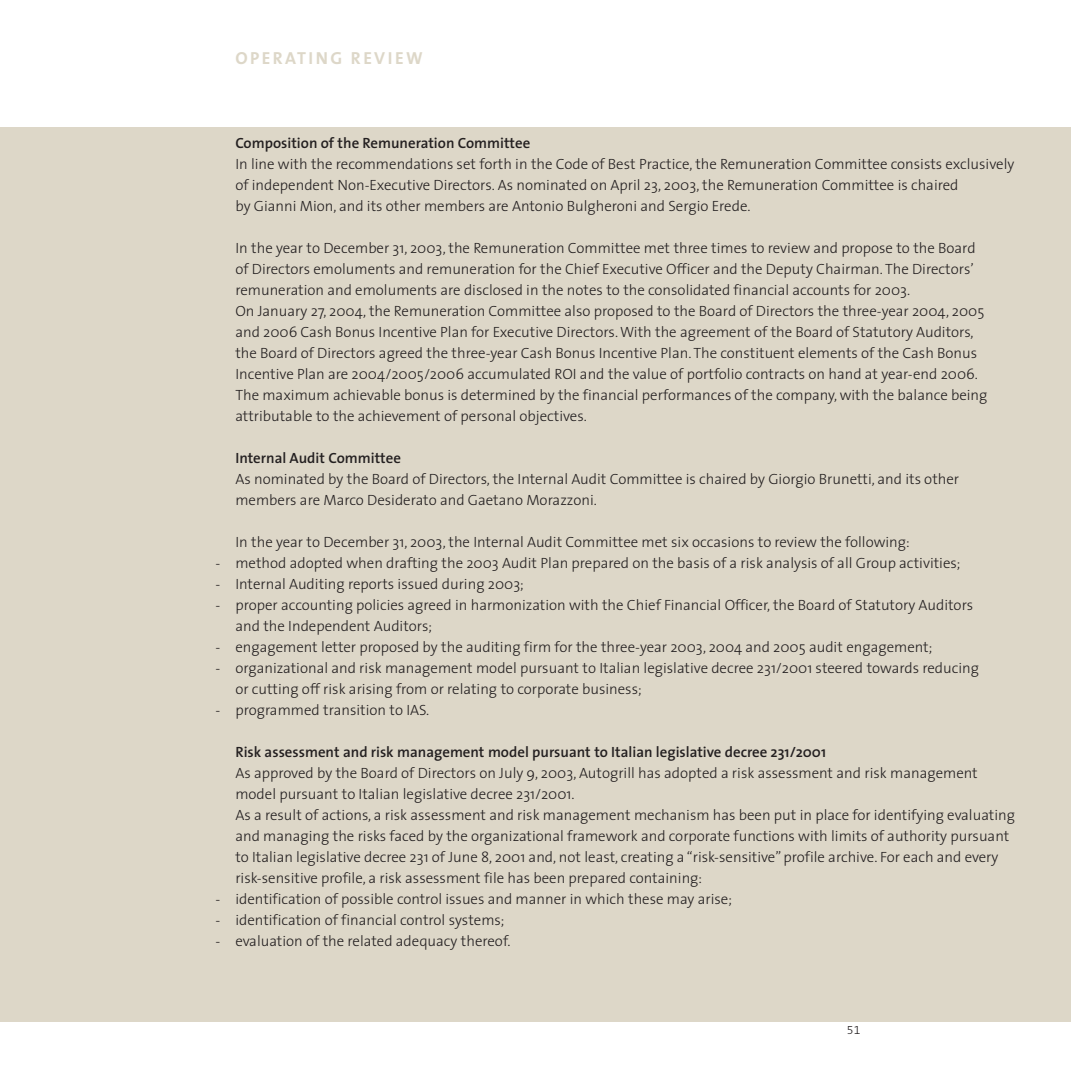
<style>
.page{position:relative;width:1071px;height:1071px;background:#fff}
.page>*{position:absolute;margin:0;border:0;box-sizing:border-box;transform-origin:0 0}
.t1{font:700 17.5px "The Sans B7";letter-spacing:.14em;color:#ddd7c8}
.t2{font:300 14.88px/21px "The Sans";color:#231f20}
.t3{font:600 14.88px "The Sans";color:#231f20}
.t4{font:300 12.25px "The Sans B3";color:#231f20}
</style>
<div class="page">
<div style="left:15px;top:127px;width:1056px;height:895px;background:#ddd7c8"></div>
<div style="left:0;top:127px;width:15px;height:895px;background:#ddd7c8"></div>
<p class="t1" style="left:235px;top:52px;width:189px">OPERATING REVIEW</p>
<p class="t3" style="left:235px;top:138px;width:297px">Composition of the Remuneration Committee</p>
<p class="t2" style="left:235px;top:155px;width:781px">In line with the recommendations set forth in the Code of Best Practice, the Remuneration Committee consists exclusively of independent Non-Executive Directors. As nominated on April 23, 2003, the Remuneration Committee is chaired<br>by Gianni Mion, and its other members are Antonio Bulgheroni and Sergio Erede.</p>
<p class="t2" style="left:235px;top:239px;width:754px">In the year to December 31, 2003, the Remuneration Committee met three times to review and propose to the Board of Directors emoluments and remuneration for the Chief Executive Officer and the Deputy Chairman. The Directors’ remuneration and emoluments are disclosed in the notes to the consolidated financial accounts for 2003.<br>On January 27, 2004, the Remuneration Committee also proposed to the Board of Directors the three-year 2004, 2005 and 2006 Cash Bonus Incentive Plan for Executive Directors. With the agreement of the Board of Statutory Auditors, the Board of Directors agreed the three-year Cash Bonus Incentive Plan. The constituent elements of the Cash Bonus Incentive Plan are 2004/2005/2006 accumulated ROI and the value of portfolio contracts on hand at year-end 2006.<br>The maximum achievable bonus is determined by the financial performances of the company, with the balance being attributable to the achievement of personal objectives.</p>
<p class="t3" style="left:235px;top:453px;width:167px">Internal Audit Committee</p>
<p class="t2" style="left:235px;top:470px;width:725px">As nominated by the Board of Directors, the Internal Audit Committee is chaired by Giorgio Brunetti, and its other members are Marco Desiderato and Gaetano Morazzoni.</p>
<p class="t2" style="left:235px;top:533px;width:676px">In the year to December 31, 2003, the Internal Audit Committee met six occasions to review the following:</p>
<p class="t2" style="left:216px;top:554px;width:747px">- method adopted when drafting the 2003 Audit Plan prepared on the basis of a risk analysis of all Group activities;</p>
<p class="t2" style="left:216px;top:575px;width:310px">- Internal Auditing reports issued during 2003;</p>
<p class="t2" style="left:235px;top:596px;width:739px;text-indent:-20px">- proper accounting policies agreed in harmonization with the Chief Financial Officer, the Board of Statutory Auditors and the Independent Auditors;</p>
<p class="t2" style="left:216px;top:638px;width:718px">- engagement letter proposed by the auditing firm for the three-year 2003, 2004 and 2005 audit engagement;</p>
<p class="t2" style="left:235px;top:659px;width:745px;text-indent:-20px">- organizational and risk management model pursuant to Italian legislative decree 231/2001 steered towards reducing or cutting off risk arising from or relating to corporate business;</p>
<p class="t2" style="left:216px;top:701px;width:215px">- programmed transition to IAS.</p>
<p class="t3" style="left:235px;top:747px;width:592px">Risk assessment and risk management model pursuant to Italian legislative decree 231/2001</p>
<p class="t2" style="left:235px;top:764px;width:781px">As approved by the Board of Directors on July 9, 2003, Autogrill has adopted a risk assessment and risk management model pursuant to Italian legislative decree 231/2001.<br>As a result of actions, a risk assessment and risk management mechanism has been put in place for identifying evaluating and managing the risks faced by the organizational framework and corporate functions with limits of authority pursuant to Italian legislative decree 231 of June 8, 2001 and, not least, creating a “risk-sensitive” profile archive. For each and every risk-sensitive profile, a risk assessment file has been prepared containing:</p>
<p class="t2" style="left:216px;top:890px;width:518px">- identification of possible control issues and manner in which these may arise;</p>
<p class="t2" style="left:216px;top:911px;width:291px">- identification of financial control systems;</p>
<p class="t2" style="left:216px;top:932px;width:296px">- evaluation of the related adequacy thereof.</p>
<p class="t4" style="left:847px;top:1025px;width:15px">51</p>
</div>
